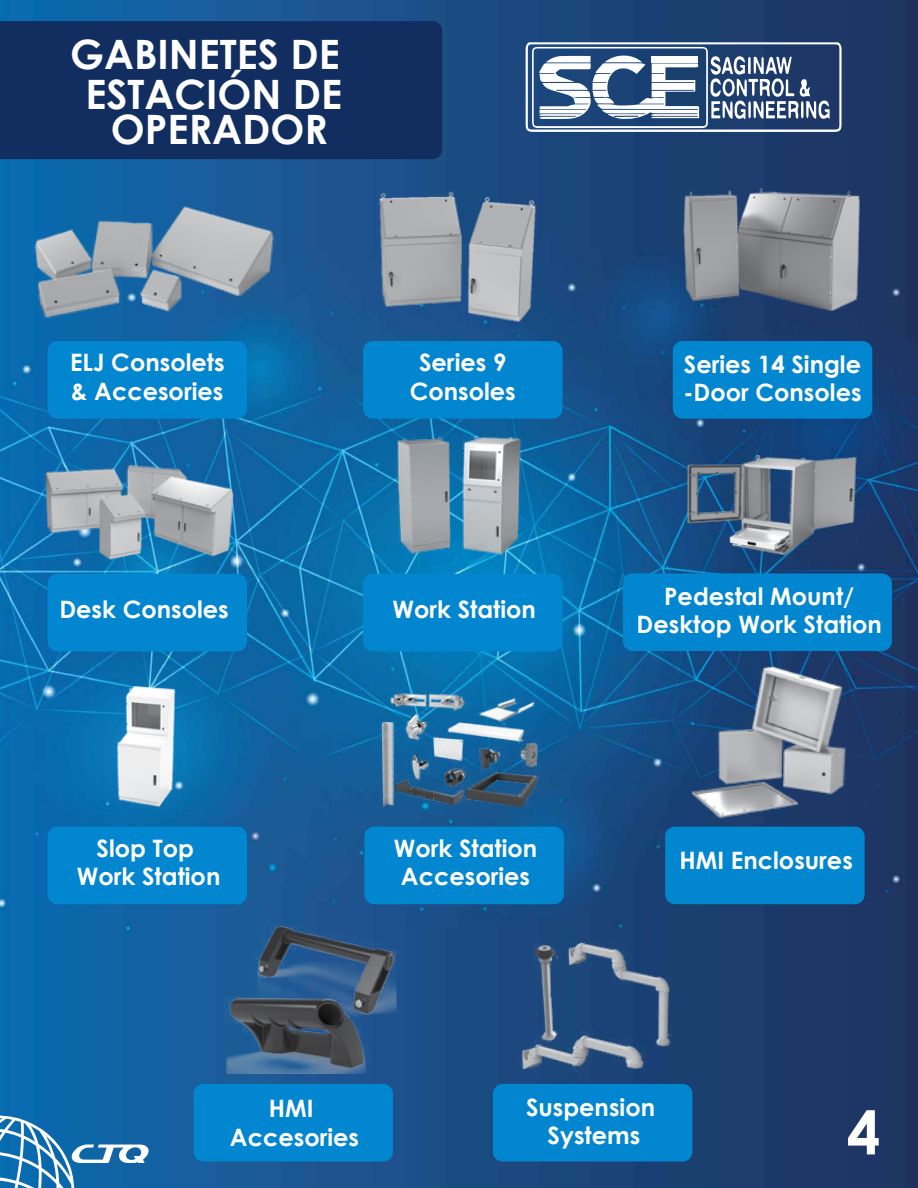
<style>
.page{position:relative;width:918px;height:1188px;background:#fff}
.page>*{position:absolute;margin:0;border:0;box-sizing:border-box;transform-origin:0 0}
.t1{font:700 60px "Century Gothic";color:#fff}
.t2{font:700 40.5px/40.5px "Century Gothic";color:#fff;text-align:center}
.t3{font:700 24px/28.5px "Century Gothic";color:#fff;text-align:center}
</style>
<div class="page">
<img style="left:0;top:0;width:918px;height:1188px">
<div style="left:0;top:21px;width:442px;height:138px;background:#122e60"></div>
<div style="left:48px;top:341px;width:199px;height:78px;background:#0286cf;border-radius:10px"></div>
<div style="left:363px;top:341px;width:200px;height:78px;background:#0286cf;border-radius:10px"></div>
<img style="left:34px;top:175px;width:243px;height:151px">
<img style="left:359px;top:183px;width:192px;height:140px">
<img style="left:680px;top:184px;width:185px;height:128px">
<img style="left:44px;top:445px;width:191px;height:123px">
<img style="left:388px;top:436px;width:144px;height:123px">
<img style="left:685px;top:436px;width:175px;height:123px">
<img style="left:64px;top:686px;width:167px;height:123px">
<img style="left:380px;top:688px;width:160px;height:120px">
<img style="left:667px;top:664px;width:211px;height:155px">
<img style="left:224px;top:926px;width:175px;height:147px">
<img style="left:507px;top:942px;width:174px;height:130px">
<div style="left:673px;top:341px;width:199px;height:78px;background:#0286cf;border-radius:10px"></div>
<div style="left:48px;top:574px;width:199px;height:77px;background:#0286cf;border-radius:10px"></div>
<div style="left:363px;top:574px;width:200px;height:77px;background:#0286cf;border-radius:10px"></div>
<div style="left:48px;top:827px;width:199px;height:77px;background:#0286cf;border-radius:10px"></div>
<div style="left:364px;top:827px;width:200px;height:77px;background:#0286cf;border-radius:10px"></div>
<div style="left:665px;top:827px;width:200px;height:77px;background:#0286cf;border-radius:10px"></div>
<div style="left:193px;top:1084px;width:200px;height:78px;background:#0286cf;border-radius:10px"></div>
<div style="left:493px;top:1084px;width:199px;height:78px;background:#0286cf;border-radius:10px"></div>
<div style="left:623px;top:573px;width:269px;height:78px;background:#0286cf;border-radius:10px"></div>
<svg style="left:0;top:1115px;width:149px;height:73px"></svg>
<svg style="left:526px;top:42px;width:316px;height:90px"></svg>
<h2 class="t2" style="left:70px;top:32px;width:274px">GABINETES DE<br>ESTACIÓN DE</h2>
<h2 class="t2" style="left:111px;top:107px;width:219px">OPERADOR</h2>
<p class="t3" style="left:70px;top:347px;width:156px;text-align:left">ELJ Consolets &amp; Accesories</p>
<p class="t3" style="left:410px;top:347px;width:108px">Series 9<br>Consoles</p>
<p class="t3" style="left:684px;top:349px;width:180px;text-align:left">Series 14 Single -Door Consoles</p>
<p class="t3" style="left:59px;top:594px;width:171px">Desk Consoles</p>
<p class="t3" style="left:392px;top:594px;width:145px">Work Station</p>
<p class="t3" style="left:77px;top:833px;width:145px">Slop Top<br>Work Station</p>
<p class="t3" style="left:394px;top:833px;width:145px;text-align:left">Work Station<br>Accesories</p>
<p class="t3" style="left:637px;top:581px;width:247px">Pedestal Mount/<br>Desktop Work Station</p>
<p class="t3" style="left:680px;top:845px;width:175px">HMI Enclosures</p>
<p class="t3" style="left:230px;top:1093px;width:131px">HMI<br>Accesories</p>
<p class="t3" style="left:526px;top:1092px;width:131px">Suspension<br>Systems</p>
<h1 class="t1" style="left:847px;top:1087px;width:35px">4</h1>
</div>
